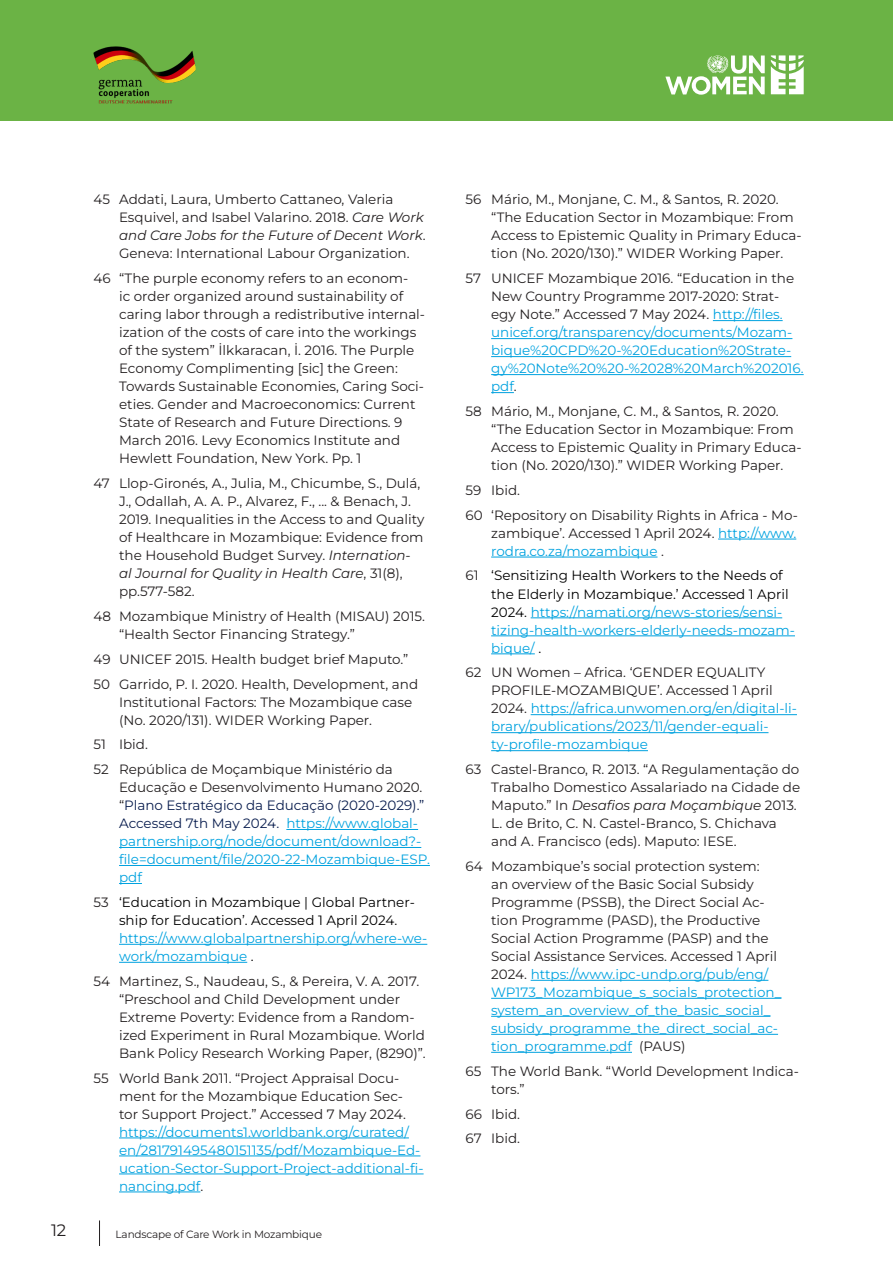
<style>
.page{position:relative;width:893px;height:1263px;background:#fff}
.page>*{position:absolute;margin:0;border:0;box-sizing:border-box;transform-origin:0 0}
.t1{font:16.5px "Montserrat";color:#231f20}
.t2{font:13.5px/18px "Montserrat";color:#231f20}
.t3{font:13.5px/18px "Montserrat";color:#00a2df}
.t4{font:13.5px/18px "Montserrat";color:#000}
.t5{font:10.5px "Montserrat";letter-spacing:-.02em;color:#231f20}
.s1{font-style:italic}
.s2{color:#231f20}
.s3{color:#0a1e4f}
.s4{color:#00a2df}
.s5{color:#000}
</style>
<div class="page">
<div style="left:0;top:0;width:893px;height:121px;background:#6bb345"></div>
<svg style="left:99px;top:1220px;width:1px;height:26px"></svg>
<svg style="left:665px;top:55px;width:100px;height:40px"></svg>
<svg style="left:771px;top:55px;width:33px;height:39px"></svg>
<img style="left:93px;top:46px;width:103px;height:57px">
<hr style="left:286px;top:829px;width:132px;height:1px;background:#00a2df">
<hr style="left:119px;top:847px;width:302px;height:1px;background:#00a2df">
<hr style="left:119px;top:865px;width:311px;height:1px;background:#00a2df">
<svg style="left:119px;top:883px;width:23px;height:1px"></svg>
<hr style="left:119px;top:944px;width:308px;height:1px;background:#00a2df">
<hr style="left:119px;top:962px;width:128px;height:1px;background:#00a2df">
<hr style="left:119px;top:1137px;width:290px;height:1px;background:#00a2df">
<hr style="left:119px;top:1155px;width:301px;height:1px;background:#00a2df">
<hr style="left:119px;top:1173px;width:305px;height:1px;background:#00a2df">
<hr style="left:119px;top:1191px;width:81px;height:1px;background:#00a2df">
<hr style="left:713px;top:320px;width:70px;height:1px;background:#00a2df">
<hr style="left:491px;top:338px;width:301px;height:1px;background:#00a2df">
<hr style="left:491px;top:356px;width:300px;height:1px;background:#00a2df">
<hr style="left:491px;top:374px;width:313px;height:1px;background:#00a2df">
<svg style="left:491px;top:392px;width:23px;height:1px"></svg>
<hr style="left:718px;top:539px;width:78px;height:1px;background:#00a2df">
<hr style="left:491px;top:557px;width:166px;height:1px;background:#00a2df">
<hr style="left:531px;top:617px;width:251px;height:1px;background:#00a2df">
<hr style="left:491px;top:635px;width:304px;height:1px;background:#00a2df">
<hr style="left:491px;top:653px;width:44px;height:1px;background:#00a2df">
<hr style="left:531px;top:714px;width:266px;height:1px;background:#00a2df">
<hr style="left:491px;top:732px;width:277px;height:1px;background:#00a2df">
<hr style="left:491px;top:750px;width:157px;height:1px;background:#00a2df">
<hr style="left:531px;top:980px;width:237px;height:1px;background:#00a2df">
<hr style="left:491px;top:998px;width:290px;height:1px;background:#00a2df">
<hr style="left:491px;top:1016px;width:279px;height:1px;background:#00a2df">
<hr style="left:491px;top:1034px;width:287px;height:1px;background:#00a2df">
<hr style="left:491px;top:1052px;width:141px;height:1px;background:#00a2df">
<p class="t2" style="left:119px;top:190px;width:308px;text-indent:-26px">45 Addati, Laura, Umberto Cattaneo, Valeria Esquivel, and Isabel Valarino. 2018. <span class="s1">Care Work and Care Jobs for the Future of Decent Work</span>.<br>Geneva: International Labour Organization.</p>
<p class="t2" style="left:119px;top:269px;width:308px;text-indent:-26px">46 “The purple economy refers to an econom-<br>ic order organized around sustainability of caring labor through a redistributive internal&shy;ization of the costs of care into the workings of the system” İlkkaracan, İ. 2016. The Purple Economy Complimenting [sic] the Green:<br>Towards Sustainable Economies, Caring Soci&shy;eties. Gender and Macroeconomics: Current State of Research and Future Directions. 9<br>March 2016. Levy Economics Institute and Hewlett Foundation, New York. Pp. 1</p>
<p class="t2" style="left:119px;top:474px;width:307px;text-indent:-26px">47 Llop-Gironés, A., Julia, M., Chicumbe, S., Dulá, J., Odallah, A. A. P., Alvarez, F., ... &amp; Benach, J.<br>2019. Inequalities in the Access to and Quality of Healthcare in Mozambique: Evidence from the Household Budget Survey. <span class="s1">Internation&shy;al Journal for Quality in Health Care</span>, 31(8), pp.577-582.</p>
<p class="t2" style="left:119px;top:607px;width:308px;text-indent:-26px">48 Mozambique Ministry of Health (MISAU) 2015. “Health Sector Financing Strategy.”</p>
<p class="t2" style="left:94px;top:649px;width:316px">49 UNICEF 2015. Health budget brief Maputo.”</p>
<p class="t2" style="left:119px;top:674px;width:301px;text-indent:-26px">50 Garrido, P. I. 2020. Health, Development, and<br>Institutional Factors: The Mozambique case (No. 2020/131). WIDER Working Paper.</p>
<p class="t2" style="left:94px;top:735px;width:56px">51 Ibid.</p>
<p class="t3" style="left:119px;top:760px;width:312px;text-indent:-26px"><span class="s2">52 República de Moçambique Ministério da Educação e Desenvolvimento Humano 2020. “</span><span class="s3">Plano Estratégico da Educação (2020-2029).” Accessed 7th May 2024.</span> https://www.global&shy;partnership.org/node/document/download?- file=document/file/2020-22-Mozambique-ESP. pdf</p>
<p class="t4" style="left:119px;top:893px;width:310px;text-indent:-26px"><span class="s2">53</span> ‘Education in Mozambique | Global Partner&shy;ship for Education’. Accessed 1 April 2024. <span class="s4">https://www.globalpartnership.org/where-we&shy;work/mozambique</span> .</p>
<p class="t2" style="left:119px;top:971px;width:308px;text-indent:-26px">54 Martinez, S., Naudeau, S., &amp; Pereira, V. A. 2017. “Preschool and Child Development under Extreme Poverty: Evidence from a Random&shy;ized Experiment in Rural Mozambique. World Bank Policy Research Working Paper, (8290)”.</p>
<p class="t3" style="left:119px;top:1068px;width:306px;text-indent:-26px"><span class="s2">55 World Bank 2011. “Project Appraisal Docu&shy;ment for the Mozambique Education Sec&shy;tor Support Project.” Accessed 7 May 2024. </span>https://documents1.worldbank.org/curated/ en/281791495480151135/pdf/Mozambique-Ed&shy;ucation-Sector-Support-Project-additional-fi&shy;nancing.pdf<span class="s2">.</span></p>
<p class="t1" style="left:51px;top:1219px;width:17px">12</p>
<p class="t5" style="left:116px;top:1227px;width:208px">Landscape of Care Work in Mozambique</p>
<p class="t2" style="left:491px;top:190px;width:312px;text-indent:-26px">56 Mário, M., Monjane, C. M., &amp; Santos, R. 2020. “The Education Sector in Mozambique: From Access to Epistemic Quality in Primary Educa&shy;tion (No. 2020/130).” WIDER Working Paper.</p>
<p class="t3" style="left:491px;top:269px;width:314px;text-indent:-26px"><span class="s2">57 UNICEF Mozambique 2016. “Education in the New Country Programme 2017-2020: Strat&shy;egy Note.” Accessed 7 May 2024.</span> http://files. unicef.org/transparency/documents/Mozam&shy;bique%20CPD%20-%20Education%20Strate&shy;gy%20Note%20%20-%2028%20March%202016. pdf<span class="s2">.</span></p>
<p class="t2" style="left:491px;top:402px;width:312px;text-indent:-26px">58 Mário, M., Monjane, C. M., &amp; Santos, R. 2020. “The Education Sector in Mozambique: From Access to Epistemic Quality in Primary Educa&shy;tion (No. 2020/130).” WIDER Working Paper.</p>
<p class="t2" style="left:466px;top:481px;width:56px">59 Ibid.</p>
<p class="t2" style="left:491px;top:505px;width:308px;text-indent:-26px">60 ‘Repository on Disability Rights in Africa - Mo&shy;zambique’. Accessed 1 April 2024. <span class="s4">http://www. rodra.co.za/mozambique</span> .</p>
<p class="t3" style="left:491px;top:566px;width:305px;text-indent:-26px"><span class="s2">61</span> <span class="s5">‘Sensitizing Health Workers to the Needs of the Elderly in Mozambique.’ Accessed 1 April 2024.</span> https://namati.org/news-stories/sensi&shy;tizing-health-workers-elderly-needs-mozam&shy;bique/ <span class="s5">.</span></p>
<p class="t3" style="left:491px;top:663px;width:307px;text-indent:-26px"><span class="s2">62 UN Women – Africa. ‘GENDER EQUALITY PROFILE-MOZAMBIQUE’. Accessed 1 April 2024.</span> https://africa.unwomen.org/en/digital-li&shy;brary/publications/2023/11/gender-equali&shy;ty-profile-mozambique</p>
<p class="t2" style="left:491px;top:760px;width:311px;text-indent:-26px">63 Castel-Branco, R. 2013. “A Regulamentação do Trabalho Domestico Assalariado na Cidade de Maputo.” In <span class="s1">Desafios para Moçambique</span> 2013.<br>L. de Brito, C. N. Castel-Branco, S. Chichava and A. Francisco (eds). Maputo: IESE.</p>
<p class="t2" style="left:491px;top:857px;width:292px;text-indent:-26px">64 Mozambique’s social protection system:<br>an overview of the Basic Social Subsidy Programme (PSSB), the Direct Social Ac&shy;tion Programme (PASD), the Productive Social Action Programme (PASP) and the Social Assistance Services. Accessed 1 April 2024. <span class="s4">https://www.ipc-undp.org/pub/eng/ WP173_Mozambique_s_socials_protection_ system_an_overview_of_the_basic_social_ subsidy_programme_the_direct_social_ac&shy;tion_programme.pdf</span> (PAUS)</p>
<p class="t2" style="left:491px;top:1061px;width:309px;text-indent:-26px">65 The World Bank. “World Development Indica&shy;tors.”</p>
<p class="t2" style="left:466px;top:1104px;width:56px">66 Ibid.</p>
<p class="t2" style="left:466px;top:1129px;width:56px">67 Ibid.</p>
</div>
